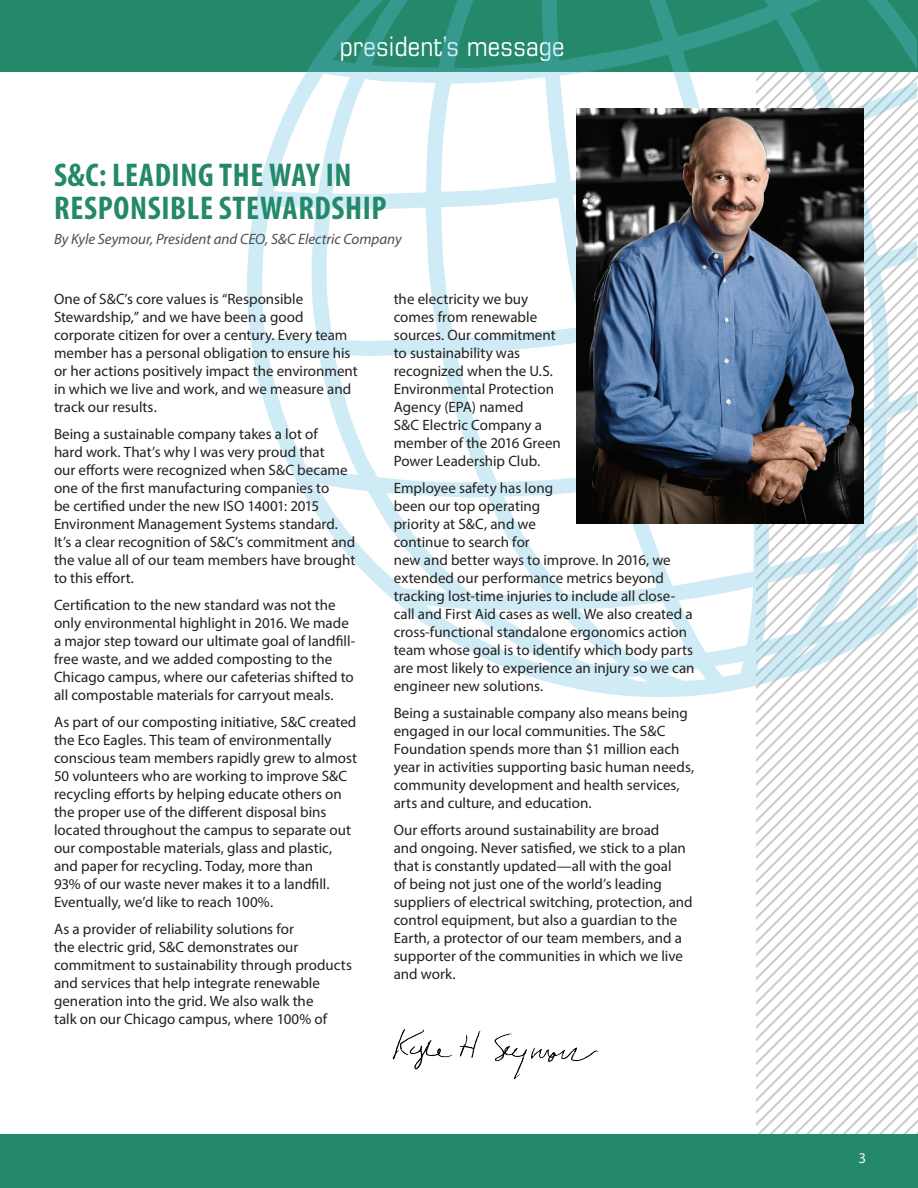
<style>
.page{position:relative;width:918px;height:1188px;background:#fff}
.page>*{position:absolute;margin:0;border:0;box-sizing:border-box;transform-origin:0 0}
.t1{font:700 condensed 33px/33px "Myriad Pro";letter-spacing:.02em;color:#24886b}
.t2{font:condensed 27px "Eurostile LT Std";letter-spacing:.01em;color:#fff}
.t3{font:15px/18px "Myriad Pro";color:#231f20}
.t4{font:italic 15px "Myriad Pro";color:#4f4e4f}
.t5{font:15px "Myriad Pro";color:#f4f5f3}
</style>
<div class="page">
<svg style="left:756px;top:816px;width:162px;height:24px"></svg>
<svg style="left:756px;top:792px;width:162px;height:24px"></svg>
<svg style="left:756px;top:743px;width:162px;height:36px"></svg>
<svg style="left:756px;top:719px;width:162px;height:24px"></svg>
<svg style="left:756px;top:694px;width:162px;height:25px"></svg>
<svg style="left:756px;top:850px;width:162px;height:284px"></svg>
<div style="left:0;top:0;width:918px;height:72px;background:#24886b"></div>
<div style="left:2px;top:1134px;width:916px;height:54px;background:#24886b"></div>
<svg style="left:0;top:1134px;width:2px;height:54px"></svg>
<img style="left:392px;top:1027px;width:207px;height:53px">
<svg style="left:247px;top:0;width:669px;height:697px"></svg>
<img style="left:577px;top:108px;width:287px;height:416px">
<h2 class="t2" style="left:340px;top:30px;width:226px">president’s message</h2>
<h1 class="t1" style="left:54px;top:157px;width:334px">S&amp;C: LEADING THE WAY IN<br>RESPONSIBLE STEWARDSHIP</h1>
<p class="t4" style="left:54px;top:230px;width:349px">By Kyle Seymour, President and CEO, S&amp;C Electric Company</p>
<p class="t3" style="left:54px;top:290px;width:305px">One of S&amp;C’s core values is “Responsible Stewardship,” and we have been a good corporate citizen for over a century. Every team member has a personal obligation to ensure his or her actions positively impact the environment in which we live and work, and we measure and track our results.</p>
<p class="t3" style="left:54px;top:425px;width:303px">Being a sustainable company takes a lot of<br>hard work. That’s why I was very proud that<br>our efforts were recognized when S&amp;C became one of the first manufacturing companies to<br>be certified under the new ISO 14001: 2015<br>Environment Management Systems standard.<br>It’s a clear recognition of S&amp;C’s commitment and the value all of our team members have brought to this effort.</p>
<p class="t3" style="left:54px;top:596px;width:303px">Certification to the new standard was not the only environmental highlight in 2016. We made a major step toward our ultimate goal of landfill&shy;free waste, and we added composting to the Chicago campus, where our cafeterias shifted to all compostable materials for carryout meals.</p>
<p class="t3" style="left:54px;top:713px;width:305px">As part of our composting initiative, S&amp;C created the Eco Eagles. This team of environmentally conscious team members rapidly grew to almost 50 volunteers who are working to improve S&amp;C recycling efforts by helping educate others on the proper use of the different disposal bins located throughout the campus to separate out our compostable materials, glass and plastic, and paper for recycling. Today, more than<br>93% of our waste never makes it to a landfill.<br>Eventually, we’d like to reach 100%.</p>
<p class="t3" style="left:54px;top:920px;width:299px">As a provider of reliability solutions for<br>the electric grid, S&amp;C demonstrates our commitment to sustainability through products and services that help integrate renewable generation into the grid. We also walk the<br>talk on our Chicago campus, where 100% of</p>
<p class="t3" style="left:394px;top:290px;width:169px">the electricity we buy comes from renewable sources. Our commitment to sustainability was recognized when the U.S.<br>Environmental Protection<br>Agency (EPA) named<br>S&amp;C Electric Company a member of the 2016 Green<br>Power Leadership Club.</p>
<p class="t3" style="left:394px;top:479px;width:302px">Employee safety has long<br>been our top operating<br>priority at S&amp;C, and we<br>continue to search for<br>new and better ways to improve. In 2016, we extended our performance metrics beyond tracking lost-time injuries to include all close&shy;call and First Aid cases as well. We also created a cross-functional standalone ergonomics action team whose goal is to identify which body parts are most likely to experience an injury so we can engineer new solutions.</p>
<p class="t3" style="left:394px;top:704px;width:302px">Being a sustainable company also means being engaged in our local communities. The S&amp;C Foundation spends more than $1 million each year in activities supporting basic human needs, community development and health services, arts and culture, and education.</p>
<p class="t3" style="left:394px;top:821px;width:301px">Our efforts around sustainability are broad<br>and ongoing. Never satisfied, we stick to a plan that is constantly updated—all with the goal<br>of being not just one of the world’s leading suppliers of electrical switching, protection, and control equipment, but also a guardian to the Earth, a protector of our team members, and a supporter of the communities in which we live and work.</p>
<p class="t5" style="left:858px;top:1149px;width:9px">3</p>
</div>
